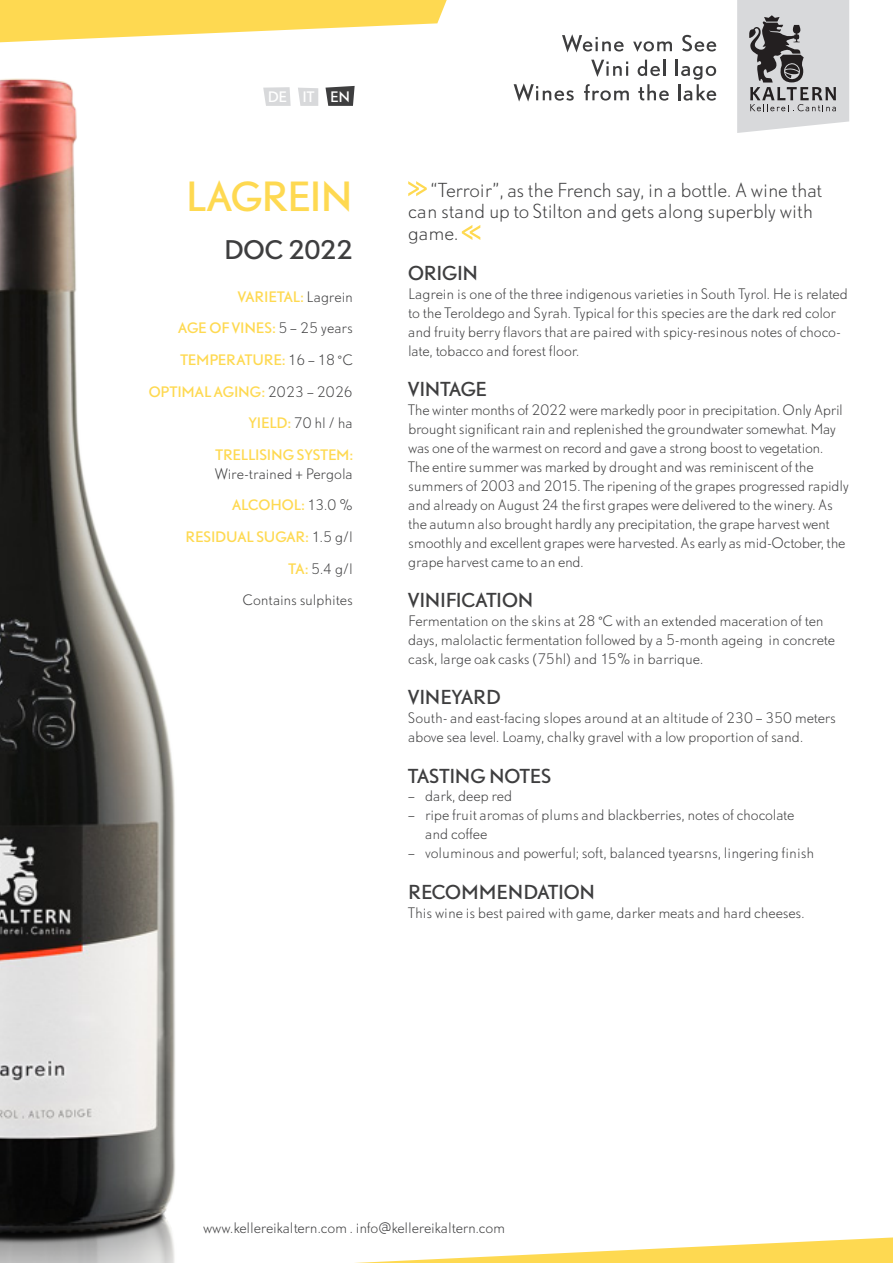
<style>
.page{position:relative;width:893px;height:1263px;background:#fff}
.page>*{position:absolute;margin:0;border:0;box-sizing:border-box;transform-origin:0 0}
.Lage{font:37.5px "DTL Nobel T";letter-spacing:-.03em;color:#fed951}
.Lage-2{font:24px "DTL Nobel T";letter-spacing:-.025em;color:#3e3e3f}
.INTRO{font:300 18px/21.6px "DTL Nobel T";letter-spacing:-.01em;color:#3e3e3f}
.Untertitel_Text{font:18px "DTL Nobel T";letter-spacing:-.01em;color:#3e3e3f}
.Text{font:18px "DTL Nobel T";letter-spacing:-.02em;color:#3e3e3f}
.Text-2{font:300 13.5px/18.9px "DTL Nobel T";letter-spacing:-.015em;color:#3e3e3f}
.Kurzinfos{font:13.5px "DTL Nobel T";letter-spacing:-.005em;color:#fed951}
.Kurzinfos-2{font:300 13.5px/18.9px "DTL Nobel T";letter-spacing:-.005em;color:#3e3e3f}
.t1{font:13.5px "DTL Nobel T";color:#fff}
.s1{font-weight:300;color:#3e3e3f}
.s2{font-weight:400;color:#fed951}
</style>
<div class="page">
<svg style="left:0;top:0;width:447px;height:42px"></svg>
<svg style="left:355px;top:1237px;width:538px;height:26px"></svg>
<svg style="left:263px;top:87px;width:28px;height:19px"></svg>
<svg style="left:298px;top:88px;width:20px;height:18px"></svg>
<svg style="left:325px;top:86px;width:30px;height:20px"></svg>
<svg style="left:562px;top:34px;width:62px;height:18px"></svg>
<svg style="left:633px;top:41px;width:39px;height:11px"></svg>
<svg style="left:682px;top:35px;width:34px;height:17px"></svg>
<svg style="left:591px;top:60px;width:37px;height:17px"></svg>
<svg style="left:638px;top:60px;width:27px;height:16px"></svg>
<svg style="left:514px;top:83px;width:60px;height:19px"></svg>
<svg style="left:584px;top:84px;width:45px;height:17px"></svg>
<svg style="left:638px;top:84px;width:31px;height:17px"></svg>
<svg style="left:676px;top:60px;width:40px;height:41px"></svg>
<svg style="left:737px;top:0;width:112px;height:133px;background:#bbbbbd"></svg>
<svg style="left:408px;top:181px;width:19px;height:15px"></svg>
<svg style="left:462px;top:225px;width:18px;height:15px"></svg>
<img style="left:0;top:78px;width:176px;height:1185px">
<p class="t1" style="left:268px;top:87px;width:84px">DE IT EN</p>
<p class="Lage" style="left:186px;top:170px;width:169px">LAGREIN</p>
<p class="Lage-2" style="left:224px;top:233px;width:130px">DOC 2022</p>
<p class="Kurzinfos" style="left:238px;top:287px;width:117px">VARIETAL: <span class="s1">Lagrein</span></p>
<p class="Kurzinfos" style="left:178px;top:319px;width:176px">AGE OF VINES: <span class="s1">5 – 25 years</span></p>
<p class="Kurzinfos" style="left:180px;top:350px;width:174px">TEMPERATURE: <span class="s1">16 – 18 °C</span></p>
<p class="Kurzinfos" style="left:149px;top:382px;width:206px">OPTIMAL AGING: <span class="s1">2023 – 2026</span></p>
<p class="Kurzinfos-2" style="left:249px;top:413px;width:106px"><span class="s2">YIELD:</span> 70 hl / ha</p>
<p class="Kurzinfos-2" style="left:215px;top:445px;width:140px"><span class="s2">TRELLISING SYSTEM:<br></span>Wire-trained + Pergola</p>
<p class="Kurzinfos" style="left:232px;top:496px;width:122px">ALCOHOL: <span class="s1">13.0 %</span></p>
<p class="Kurzinfos" style="left:185px;top:528px;width:169px">RESIDUAL SUGAR: <span class="s1">1.5 g/l</span></p>
<p class="Kurzinfos-2" style="left:289px;top:559px;width:66px"><span class="s2">TA:</span> 5.4 g/l</p>
<p class="Kurzinfos-2" style="left:242px;top:591px;width:112px">Contains sulphites</p>
<p class="INTRO" style="left:408px;top:179px;width:416px;text-indent:22px">“Terroir”, as the French say, in a bottle. A wine that can stand up to Stilton and gets along superbly with game.</p>
<p class="Untertitel_Text" style="left:408px;top:261px;width:71px">ORIGIN</p>
<p class="Text-2" style="left:408px;top:284px;width:441px">Lagrein is one of the three indigenous varieties in South Tyrol. He is related to the Teroldego and Syrah. Typical for this species are the dark red color and fruity berry flavors that are paired with spicy-resinous notes of choco&shy;late, tobacco and forest floor.</p>
<p class="Text" style="left:408px;top:377px;width:80px">VINTAGE</p>
<p class="Text-2" style="left:408px;top:400px;width:442px">The winter months of 2022 were markedly poor in precipitation. Only April brought significant rain and replenished the groundwater somewhat. May was one of the warmest on record and gave a strong boost to vegetation.<br>The entire summer was marked by drought and was reminiscent of the summers of 2003 and 2015. The ripening of the grapes progressed rapidly and already on August 24 the first grapes were delivered to the winery. As the autumn also brought hardly any precipitation, the grape harvest went smoothly and excellent grapes were harvested. As early as mid-October, the grape harvest came to an end.</p>
<p class="Untertitel_Text" style="left:408px;top:588px;width:127px">VINIFICATION</p>
<p class="Text-2" style="left:408px;top:611px;width:428px">Fermentation on the skins at 28 °C with an extended maceration of ten days, malolactic fermentation followed by a 5-month ageing in concrete cask, large oak casks (75hl) and 15% in barrique.</p>
<p class="Untertitel_Text" style="left:408px;top:685px;width:94px">VINEYARD</p>
<p class="Text-2" style="left:408px;top:708px;width:429px">South- and east-facing slopes around at an altitude of 230 – 350 meters above sea level. Loamy, chalky gravel with a low proportion of sand.</p>
<p class="Untertitel_Text" style="left:408px;top:763px;width:145px">TASTING NOTES</p>
<p class="Text-2" style="left:408px;top:787px;width:106px">– dark, deep red</p>
<p class="Text-2" style="left:425px;top:805px;width:371px;text-indent:-17px">– ripe fruit aromas of plums and blackberries, notes of chocolate and coffee</p>
<p class="Text-2" style="left:408px;top:843px;width:408px">– voluminous and powerful; soft, balanced tyearsns, lingering finish</p>
<p class="Untertitel_Text" style="left:408px;top:879px;width:188px">RECOMMENDATION</p>
<p class="Text-2" style="left:408px;top:903px;width:398px">This wine is best paired with game, darker meats and hard cheeses.</p>
<p class="Text-2" style="left:203px;top:1218px;width:304px">www.kellereikaltern.com . info@kellereikaltern.com</p>
</div>
